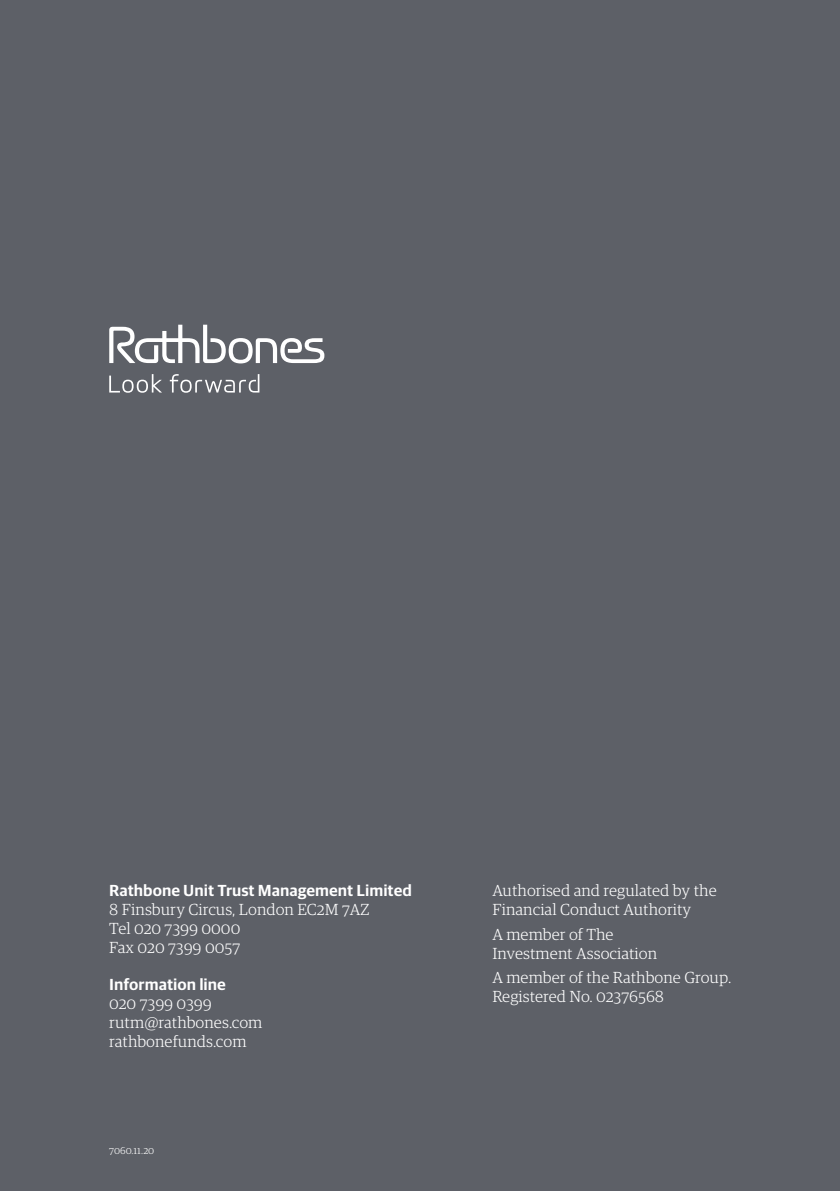
<style>
.page{position:relative;width:840px;height:1191px;background:#fff}
.page>*{position:absolute;margin:0;border:0;box-sizing:border-box;transform-origin:0 0}
.Sign_off_text{font:300 16px/19px "Guardian RTB Egyp";color:#fff}
.Sign_off_Heading{font:600 16px "Guardian RTB Sans";color:#fff}
.Sign_off_text-2{font:300 10px "Guardian RTB Egyp";color:#fff}
</style>
<div class="page">
<div style="left:0;top:0;width:839px;height:1191px;background:#5d6067"></div>
<svg style="left:109px;top:325px;width:215px;height:68px"></svg>
<p class="Sign_off_Heading" style="left:109px;top:879px;width:304px">Rathbone Unit Trust Management Limited</p>
<p class="Sign_off_text" style="left:109px;top:899px;width:261px">8 Finsbury Circus, London EC2M 7AZ</p>
<p class="Sign_off_text" style="left:109px;top:918px;width:133px">Tel 020 7399 0000</p>
<p class="Sign_off_text" style="left:109px;top:937px;width:132px">Fax 020 7399 0057</p>
<p class="Sign_off_Heading" style="left:109px;top:972px;width:118px">Information line</p>
<p class="Sign_off_text" style="left:109px;top:992px;width:104px">020 7399 0399</p>
<p class="Sign_off_text" style="left:109px;top:1011px;width:155px">rutm@rathbones.com</p>
<p class="Sign_off_text" style="left:109px;top:1030px;width:139px">rathbonefunds.com</p>
<p class="Sign_off_text-2" style="left:109px;top:1143px;width:46px">7060.11.20</p>
<p class="Sign_off_text" style="left:492px;top:880px;width:226px">Authorised and regulated by the<br>Financial Conduct Authority</p>
<p class="Sign_off_text" style="left:492px;top:923px;width:166px">A member of The<br>Investment Association</p>
<p class="Sign_off_text" style="left:492px;top:967px;width:240px">A member of the Rathbone Group.<br>Registered No. 02376568</p>
</div>
